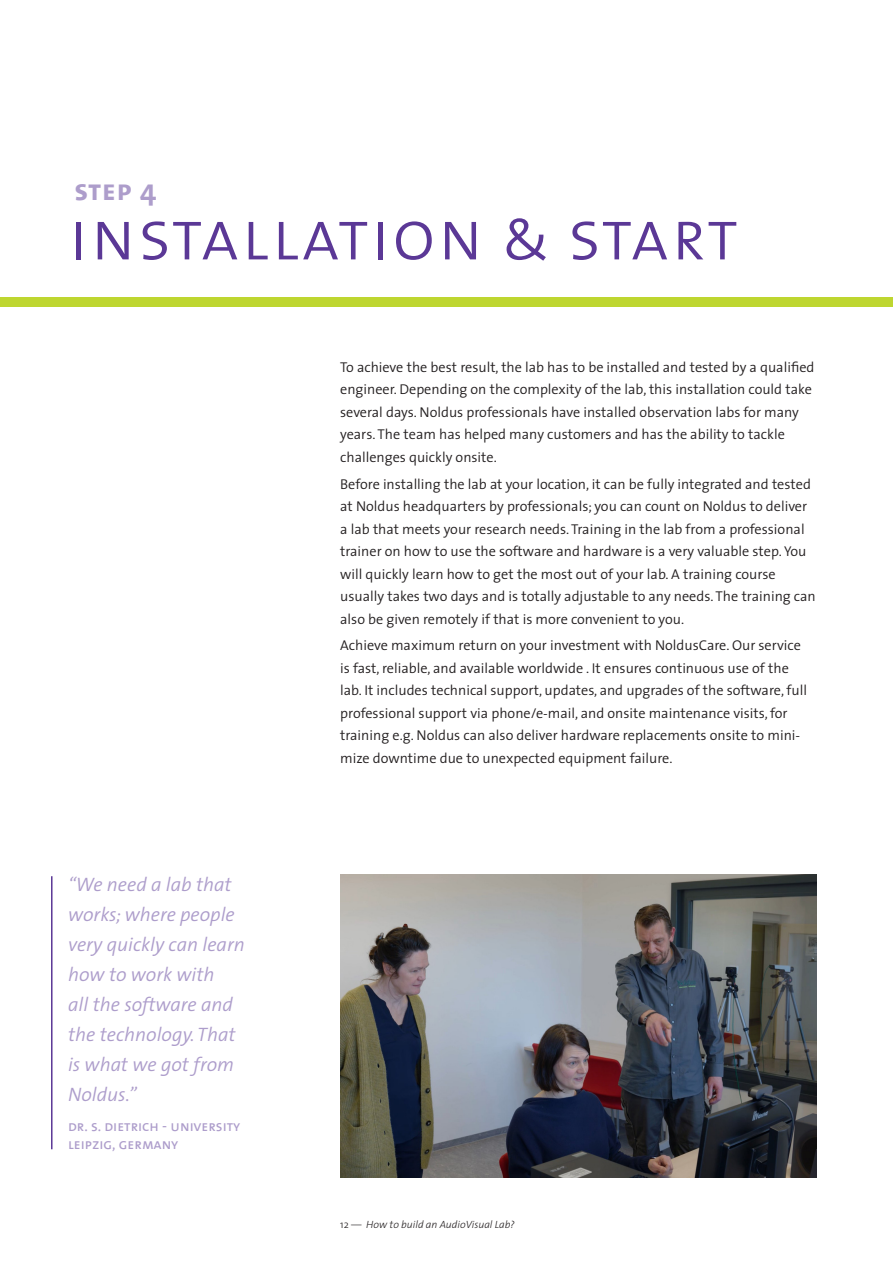
<style>
.page{position:relative;width:893px;height:1263px;background:#fff}
.page>*{position:absolute;margin:0;border:0;box-sizing:border-box;transform-origin:0 0}
.Paragraph_-_Title{font:72px "The Sans Light Caps";letter-spacing:.025em;color:#5b3896}
.Paragraph_-_Title-2{font:30px "The Sans Bold Caps";color:#ad9dcb}
.t1{font:italic 300 19.5px/30px "The Sans";color:#ad9dcb}
.t2{font:15px/18px "The Sans Caps";color:#ad9dcb}
.Broodtekst{font:300 14.25px/22.5px "The Sans";color:#231f20}
.t3{font:italic 300 10.5px "The Sans";color:#231f20}
.s1{font-family:"The Sans";font-weight:700}
.s2{font-style:normal}
</style>
<div class="page">
<div style="left:0;top:298px;width:893px;height:9px;background:#bed630"></div>
<hr style="left:51px;top:876px;width:2px;height:273px;background:#5b3896">
<img style="left:340px;top:875px;width:476px;height:303px">
<p class="Paragraph_-_Title-2" style="left:74px;top:171px;width:84px">step <span class="s1">4</span></p>
<p class="Paragraph_-_Title" style="left:68px;top:175px;width:671px">installation &amp; start</p>
<p class="t1" style="left:68px;top:868px;width:178px">“We need a lab that works; where people very quickly can learn how to work with<br>all the software and the technology. That is what we got from<br>Noldus.”</p>
<p class="t2" style="left:68px;top:1117px;width:174px">dr. s. dietrich - university leipzig, germany</p>
<p class="Broodtekst" style="left:340px;top:355px;width:476px">To achieve the best result, the lab has to be installed and tested by a qualified engineer. Depending on the complexity of the lab, this installation could take several days. Noldus professionals have installed observation labs for many years. The team has helped many customers and has the ability to tackle challenges quickly onsite.</p>
<p class="Broodtekst" style="left:340px;top:472px;width:477px">Before installing the lab at your location, it can be fully integrated and tested at Noldus headquarters by professionals; you can count on Noldus to deliver a lab that meets your research needs. Training in the lab from a professional trainer on how to use the software and hardware is a very valuable step. You will quickly learn how to get the most out of your lab. A training course usually takes two days and is totally adjustable to any needs. The training can also be given remotely if that is more convenient to you.</p>
<p class="Broodtekst" style="left:340px;top:634px;width:468px">Achieve maximum return on your investment with NoldusCare. Our service is fast, reliable, and available worldwide . It ensures continuous use of the lab. It includes technical support, updates, and upgrades of the software, full professional support via phone/e-mail, and onsite maintenance visits, for training e.g. Noldus can also deliver hardware replacements onsite to mini&shy;mize downtime due to unexpected equipment failure.</p>
<p class="t3" style="left:340px;top:1216px;width:176px"><span class="s2">12 —</span> How to build an AudioVisual Lab?</p>
</div>
